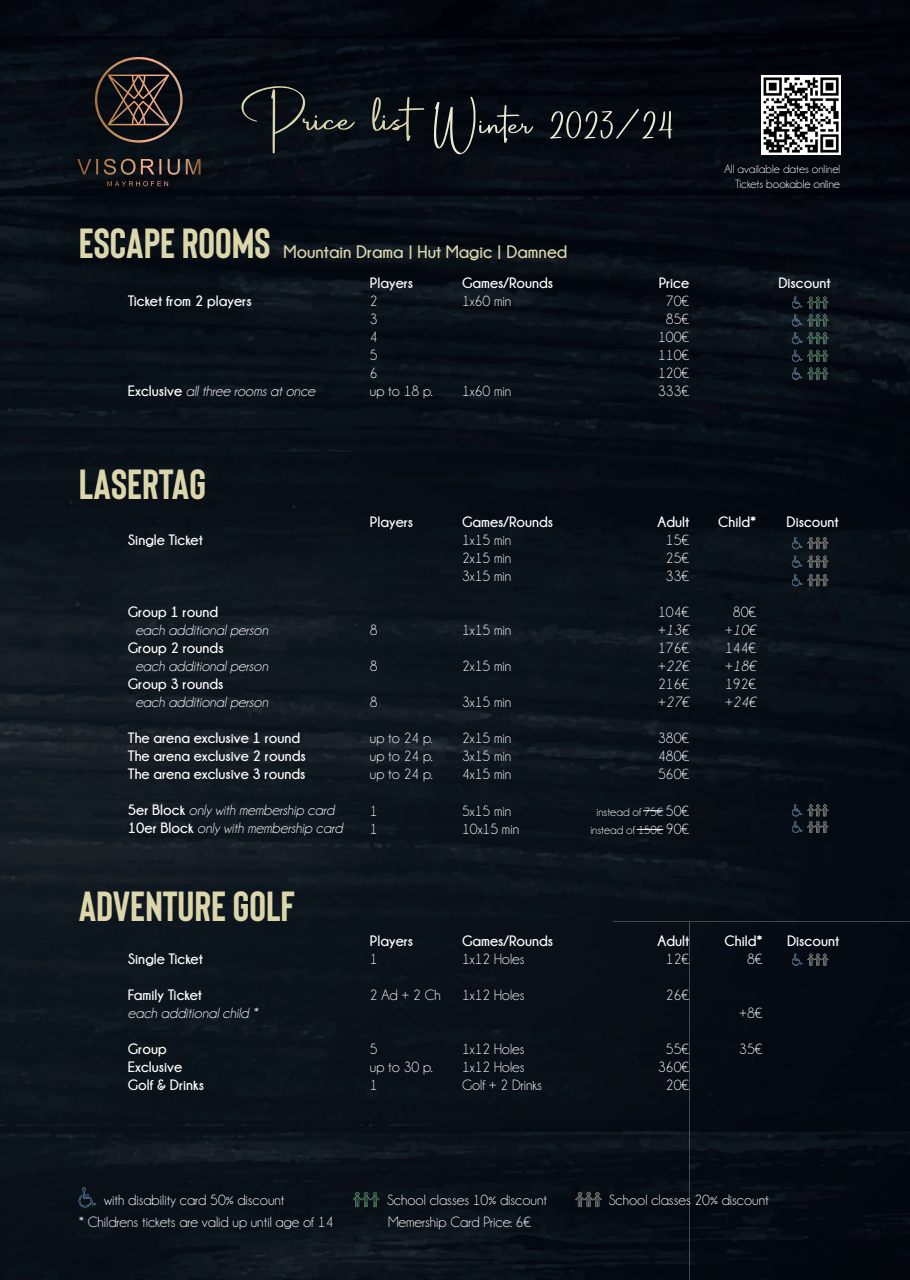
<style>
.page{position:relative;width:910px;height:1280px;background:#fff}
.page>*{position:absolute;margin:0;border:0;box-sizing:border-box;transform-origin:0 0}
.t1{font:81.75px "Royal Wedding";color:#ecead3}
.t2{font:700 42px "Bison";color:#dcd6ac}
.t3{font:700 18px "Champagne&Limousines";color:#dcd6ac}
.t4{font:15px/18px "Champagne&Limousines";color:#fff}
.t5{font:700 15px/18px "Champagne&Limousines";color:#fff}
.t6{font:italic 15px/18px "Champagne&Limousines";color:#fff}
.t7{font:12px/18px "Champagne&Limousines";color:#fff;text-align:center}
.s1{font-size:95.4px;color:#dcd6ac}
.s2{font-weight:700;font-style:normal}
.s3{font-size:15px}
</style>
<div class="page">
<img style="left:0;top:0;width:611px;height:921px">
<img style="left:611px;top:0;width:299px;height:921px">
<img style="left:0;top:921px;width:910px;height:359px">
<img style="left:807px;top:300px;width:21px;height:9px">
<svg style="left:809px;top:297px;width:17px;height:3px"></svg>
<svg style="left:792px;top:297px;width:10px;height:29px"></svg>
<img style="left:807px;top:318px;width:21px;height:8px">
<svg style="left:809px;top:314px;width:17px;height:4px"></svg>
<svg style="left:792px;top:332px;width:10px;height:12px"></svg>
<img style="left:807px;top:336px;width:21px;height:8px">
<svg style="left:809px;top:332px;width:17px;height:3px"></svg>
<svg style="left:792px;top:350px;width:10px;height:12px"></svg>
<img style="left:807px;top:353px;width:21px;height:9px">
<svg style="left:809px;top:350px;width:17px;height:3px"></svg>
<svg style="left:792px;top:368px;width:10px;height:12px"></svg>
<img style="left:807px;top:371px;width:21px;height:9px">
<svg style="left:809px;top:368px;width:17px;height:3px"></svg>
<svg style="left:792px;top:537px;width:10px;height:12px"></svg>
<img style="left:807px;top:541px;width:21px;height:8px">
<svg style="left:809px;top:537px;width:17px;height:3px"></svg>
<svg style="left:792px;top:556px;width:10px;height:12px"></svg>
<img style="left:807px;top:559px;width:21px;height:9px">
<svg style="left:809px;top:556px;width:17px;height:3px"></svg>
<svg style="left:792px;top:574px;width:10px;height:12px"></svg>
<img style="left:807px;top:578px;width:21px;height:8px">
<svg style="left:809px;top:574px;width:17px;height:3px"></svg>
<img style="left:807px;top:808px;width:21px;height:8px">
<svg style="left:809px;top:804px;width:17px;height:3px"></svg>
<svg style="left:792px;top:804px;width:10px;height:29px"></svg>
<img style="left:807px;top:824px;width:21px;height:9px">
<svg style="left:809px;top:821px;width:17px;height:3px"></svg>
<svg style="left:792px;top:954px;width:10px;height:12px"></svg>
<img style="left:807px;top:957px;width:21px;height:9px">
<svg style="left:809px;top:954px;width:17px;height:3px"></svg>
<img style="left:82px;top:1187px;width:14px;height:18px">
<svg style="left:78px;top:1195px;width:13px;height:12px"></svg>
<img style="left:353px;top:1196px;width:26px;height:11px">
<svg style="left:355px;top:1192px;width:22px;height:4px"></svg>
<img style="left:575px;top:1196px;width:27px;height:11px">
<svg style="left:578px;top:1192px;width:21px;height:4px"></svg>
<svg style="left:637px;top:829px;width:26px;height:1px"></svg>
<svg style="left:643px;top:810px;width:20px;height:1px"></svg>
<svg style="left:95px;top:57px;width:88px;height:118px;background:#2c2625"></svg>
<img style="left:761px;top:75px;width:79px;height:79px">
<h1 class="t1" style="left:239px;top:84px;width:437px"><span class="s1">Price list</span> Winter 2023/24</h1>
<h2 class="t2" style="left:79px;top:217px;width:193px">ESCAPE ROOMS</h2>
<p class="t3" style="left:284px;top:242px;width:285px">Mountain Drama | Hut Magic | Damned</p>
<p class="t5" style="left:128px;top:292px;width:125px">Ticket from 2 players</p>
<p class="t6" style="left:128px;top:382px;width:189px"><span class="s2">Exclusive</span> all three rooms at once</p>
<p class="t5" style="left:370px;top:274px;width:45px">Players</p>
<p class="t4" style="left:370px;top:292px;width:64px">2<br>3<br>4<br>5<br>6<br>up to 18 p.</p>
<p class="t5" style="left:462px;top:274px;width:92px">Games/Rounds</p>
<p class="t4" style="left:462px;top:292px;width:51px">1x60 min</p>
<p class="t4" style="left:462px;top:382px;width:51px">1x60 min</p>
<p class="t5" style="left:659px;top:274px;width:32px">Price</p>
<p class="t4" style="left:658px;top:292px;width:33px;text-align:center">70€<br>85€<br>100€<br>110€<br>120€<br>333€</p>
<h2 class="t2" style="left:79px;top:458px;width:129px">LASERTAG</h2>
<p class="t5" style="left:128px;top:531px;width:77px">Single Ticket</p>
<p class="t5" style="left:128px;top:603px;width:92px">Group 1 round</p>
<p class="t6" style="left:135px;top:621px;width:134px">each additional person</p>
<p class="t5" style="left:128px;top:639px;width:97px">Group 2 rounds</p>
<p class="t6" style="left:135px;top:657px;width:134px">each additional person</p>
<p class="t5" style="left:128px;top:675px;width:97px">Group 3 rounds</p>
<p class="t6" style="left:135px;top:693px;width:134px">each additional person</p>
<p class="t5" style="left:128px;top:729px;width:179px">The arena exclusive 1 round<br>The arena exclusive 2 rounds<br>The arena exclusive 3 rounds</p>
<p class="t6" style="left:128px;top:801px;width:216px"><span class="s2">5er Block</span> only with membership card<br><span class="s2">10er Block</span> only with membership card</p>
<h2 class="t2" style="left:79px;top:879px;width:218px">ADVENTURE GOLF</h2>
<p class="t5" style="left:128px;top:949px;width:77px">Single Ticket</p>
<p class="t5" style="left:128px;top:985px;width:76px">Family Ticket</p>
<p class="t6" style="left:128px;top:1004px;width:132px">each additional child *</p>
<p class="t5" style="left:128px;top:1039px;width:78px">Group<br>Exclusive<br>Golf &amp; Drinks</p>
<p class="t5" style="left:370px;top:513px;width:45px">Players</p>
<p class="t4" style="left:370px;top:622px;width:9px">8</p>
<p class="t4" style="left:370px;top:658px;width:9px">8</p>
<p class="t4" style="left:370px;top:694px;width:9px">8</p>
<p class="t4" style="left:370px;top:730px;width:64px;text-align:justify">up to 24 p. up to 24 p. up to 24 p.</p>
<p class="t4" style="left:370px;top:802px;width:9px">1<br>1</p>
<p class="t5" style="left:462px;top:513px;width:92px">Games/Rounds</p>
<p class="t4" style="left:462px;top:532px;width:51px;text-align:justify">1x15 min 2x15 min 3x15 min</p>
<p class="t4" style="left:462px;top:622px;width:51px">1x15 min</p>
<p class="t4" style="left:462px;top:658px;width:51px">2x15 min</p>
<p class="t4" style="left:462px;top:694px;width:51px">3x15 min</p>
<p class="t4" style="left:462px;top:730px;width:51px;text-align:justify">2x15 min 3x15 min 4x15 min</p>
<p class="t4" style="left:462px;top:802px;width:59px">5x15 min<br>10x15 min</p>
<p class="t5" style="left:370px;top:931px;width:45px">Players</p>
<p class="t4" style="left:370px;top:950px;width:9px">1</p>
<p class="t4" style="left:370px;top:986px;width:72px">2 Ad + 2 Ch</p>
<p class="t4" style="left:370px;top:1040px;width:64px">5<br>up to 30 p.<br>1</p>
<p class="t5" style="left:462px;top:931px;width:92px">Games/Rounds</p>
<p class="t4" style="left:462px;top:950px;width:64px">1x12 Holes</p>
<p class="t4" style="left:462px;top:986px;width:64px">1x12 Holes</p>
<p class="t4" style="left:462px;top:1040px;width:81px">1x12 Holes<br>1x12 Holes<br>Golf + 2 Drinks</p>
<p class="t5" style="left:657px;top:513px;width:33px">Adult</p>
<p class="t4" style="left:666px;top:532px;width:25px;text-align:justify">15€ 25€ 33€</p>
<p class="t4" style="left:658px;top:604px;width:33px">104€</p>
<p class="t6" style="left:658px;top:622px;width:33px">+13€</p>
<p class="t4" style="left:658px;top:640px;width:33px">176€</p>
<p class="t6" style="left:658px;top:658px;width:33px">+22€</p>
<p class="t4" style="left:658px;top:676px;width:33px">216€</p>
<p class="t6" style="left:658px;top:694px;width:33px">+27€</p>
<p class="t4" style="left:658px;top:730px;width:33px;text-align:justify">380€ 480€ 560€</p>
<p class="t7" style="left:590px;top:803px;width:100px">instead of 75€ <span class="s3">50€ </span>instead of 150€ <span class="s3">90€</span></p>
<p class="t5" style="left:657px;top:931px;width:33px">Adult</p>
<p class="t4" style="left:666px;top:950px;width:25px">12€</p>
<p class="t4" style="left:666px;top:986px;width:25px">26€</p>
<p class="t4" style="left:658px;top:1040px;width:33px;text-align:center">55€<br>360€<br>20€</p>
<p class="t7" style="left:724px;top:161px;width:117px;line-height:15px;text-align:right">All available dates online!<br>Tickets bookable online</p>
<p class="t5" style="left:778px;top:274px;width:54px">Discount</p>
<p class="t5" style="left:718px;top:513px;width:40px">Child*</p>
<p class="t5" style="left:786px;top:513px;width:54px">Discount</p>
<p class="t4" style="left:733px;top:604px;width:25px">80€</p>
<p class="t6" style="left:725px;top:622px;width:33px">+10€</p>
<p class="t4" style="left:725px;top:640px;width:33px">144€</p>
<p class="t6" style="left:725px;top:658px;width:33px">+18€</p>
<p class="t4" style="left:725px;top:676px;width:33px">192€</p>
<p class="t6" style="left:725px;top:694px;width:33px">+24€</p>
<p class="t5" style="left:724px;top:931px;width:40px">Child*</p>
<p class="t4" style="left:747px;top:950px;width:17px">8€</p>
<p class="t4" style="left:739px;top:1004px;width:25px">+8€</p>
<p class="t4" style="left:739px;top:1040px;width:25px">35€</p>
<p class="t5" style="left:787px;top:931px;width:54px">Discount</p>
<p class="t4" style="left:104px;top:1191px;width:182px">with disability card 50% discount</p>
<p class="t4" style="left:387px;top:1191px;width:162px">School classes 10% discount</p>
<p class="t4" style="left:609px;top:1191px;width:162px">School classes 20% discount</p>
<p class="t4" style="left:79px;top:1213px;width:256px">* Childrens tickets are valid up until age of 14</p>
<p class="t4" style="left:388px;top:1213px;width:145px">Memership Card Price: 6€</p>
</div>
